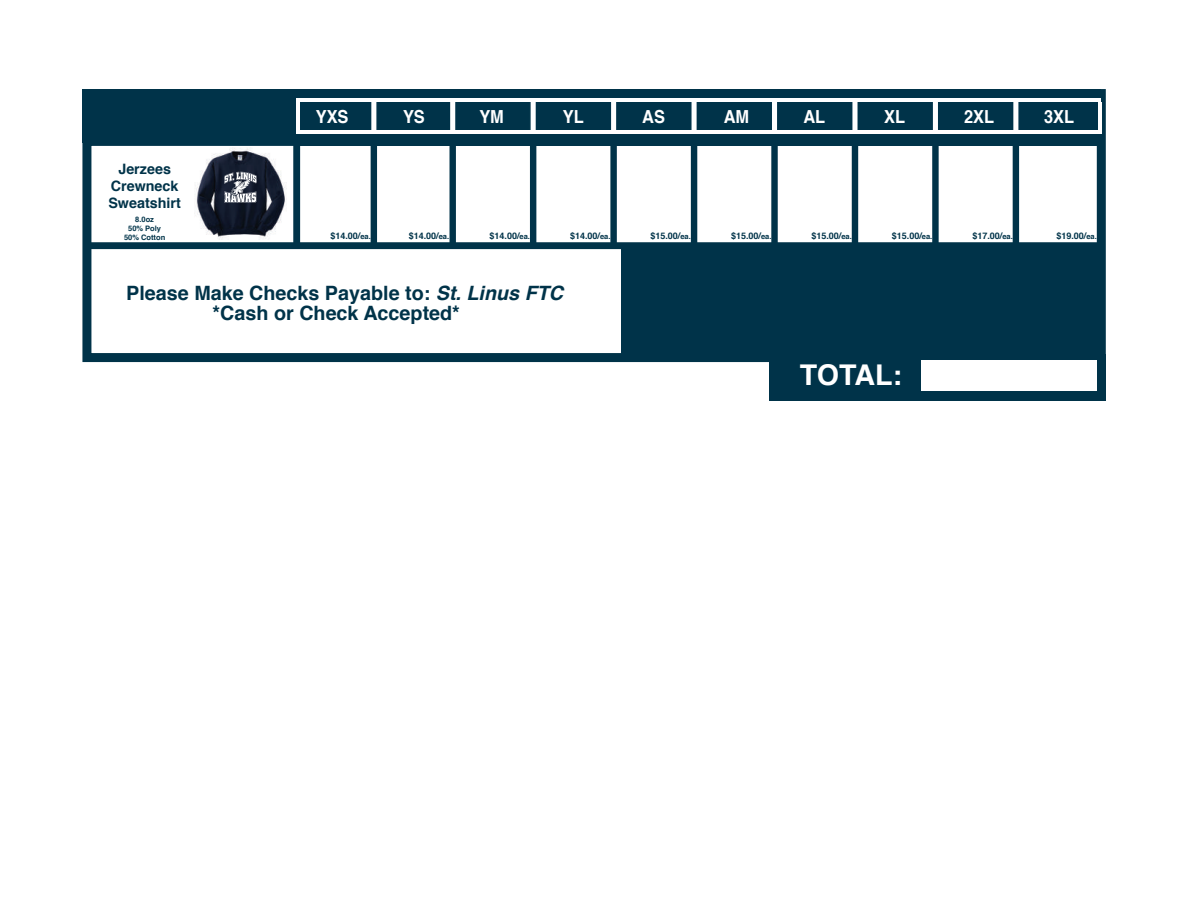
<style>
.page{position:relative;width:1188px;height:918px;background:#fff}
.page>*{position:absolute;margin:0;border:0;box-sizing:border-box;transform-origin:0 0}
.t1{font:700 28.65px "Helvetica";letter-spacing:-.01em;color:#fff}
.t2{font:700 19.8px "Helvetica";color:#003349}
.t3{font:700 18px "Helvetica";color:#fff;scale:.91 1}
.t4{font:700 14.4px/17.2px "Helvetica";color:#003349;text-align:center}
.t5{font:700 9px "Helvetica";color:#003349}
.t6{font:700 7.5px/9px "Helvetica";color:#003349;text-align:center}
.s1{font-size:7.5px}
.s2{font-style:italic}
</style>
<div class="page">
<svg style="left:82px;top:89px;width:1024px;height:278px"></svg>
<div style="left:296px;top:89px;width:805px;height:57px;background:#003349"></div>
<svg style="left:371px;top:102px;width:6px;height:28px"></svg>
<svg style="left:450px;top:102px;width:6px;height:28px"></svg>
<svg style="left:530px;top:102px;width:6px;height:28px"></svg>
<svg style="left:611px;top:102px;width:6px;height:28px"></svg>
<svg style="left:691px;top:102px;width:6px;height:28px"></svg>
<div style="left:770px;top:99px;width:9px;height:33px;background:#fff;border:2px solid #003349"></div>
<svg style="left:852px;top:102px;width:6px;height:28px"></svg>
<svg style="left:932px;top:102px;width:6px;height:28px"></svg>
<svg style="left:1013px;top:102px;width:6px;height:28px"></svg>
<svg style="left:88px;top:242px;width:1010px;height:7px;fill:#003349"></svg>
<div style="left:293px;top:138px;width:7px;height:109px;background:#003349;border:3px solid #003349"></div>
<hr style="left:298px;top:98px;width:803px;height:4px;background:#fff">
<hr style="left:298px;top:130px;width:803px;height:4px;background:#fff">
<div style="left:450px;top:138px;width:6px;height:109px;background:#003349;border:3px solid #003349"></div>
<div style="left:371px;top:138px;width:6px;height:109px;background:#003349"></div>
<hr style="left:296px;top:98px;width:4px;height:36px;background:#fff">
<hr style="left:1098px;top:102px;width:3px;height:32px;background:#fff">
<div style="left:530px;top:138px;width:6px;height:109px;background:#003349"></div>
<svg style="left:610px;top:146px;width:7px;height:101px"></svg>
<div style="left:691px;top:138px;width:6px;height:109px;background:#003349"></div>
<svg style="left:771px;top:146px;width:7px;height:101px"></svg>
<div style="left:852px;top:138px;width:6px;height:109px;background:#003349"></div>
<svg style="left:932px;top:146px;width:7px;height:101px"></svg>
<div style="left:1013px;top:138px;width:6px;height:109px;background:#003349"></div>
<div style="left:770px;top:354px;width:336px;height:47px;background:#003349"></div>
<div style="left:922px;top:360px;width:175px;height:31px;background:#fff"></div>
<div style="left:621px;top:248px;width:480px;height:106px;background:#003349"></div>
<img style="left:195px;top:148px;width:91px;height:91px">
<svg style="left:224px;top:172px;width:33px;height:31px"></svg>
<h3 class="t4" style="left:108px;top:161px;width:74px">Jerzees<br>Crewneck<br>Sweatshirt</h3>
<p class="t6" style="left:124px;top:215px;width:43px">8.0oz<br>50% Poly<br>50% Cotton</p>
<h3 class="t3" style="left:316px;top:109px;width:38px">YXS</h3>
<h3 class="t3" style="left:403px;top:109px;width:26px">YS</h3>
<h3 class="t3" style="left:479px;top:109px;width:29px">YM</h3>
<h3 class="t3" style="left:563px;top:109px;width:25px">YL</h3>
<h3 class="t3" style="left:642px;top:109px;width:27px">AS</h3>
<h3 class="t3" style="left:724px;top:109px;width:30px">AM</h3>
<h3 class="t3" style="left:803px;top:109px;width:26px">AL</h3>
<h3 class="t3" style="left:884px;top:109px;width:25px">XL</h3>
<h3 class="t3" style="left:964px;top:109px;width:35px">2XL</h3>
<h3 class="t3" style="left:1044px;top:109px;width:35px">3XL</h3>
<p class="t5" style="left:330px;top:232px;width:42px">$14.00/<span class="s1">ea.</span></p>
<p class="t5" style="left:409px;top:232px;width:42px">$14.00/<span class="s1">ea.</span></p>
<p class="t5" style="left:490px;top:232px;width:42px">$14.00/<span class="s1">ea.</span></p>
<p class="t5" style="left:570px;top:232px;width:42px">$14.00/<span class="s1">ea.</span></p>
<p class="t5" style="left:650px;top:232px;width:42px">$15.00/<span class="s1">ea.</span></p>
<p class="t5" style="left:731px;top:232px;width:42px">$15.00/<span class="s1">ea.</span></p>
<p class="t5" style="left:811px;top:232px;width:42px">$15.00/<span class="s1">ea.</span></p>
<p class="t5" style="left:892px;top:232px;width:42px">$15.00/<span class="s1">ea.</span></p>
<p class="t5" style="left:972px;top:232px;width:42px">$17.00/<span class="s1">ea.</span></p>
<p class="t5" style="left:1056px;top:232px;width:42px">$19.00/<span class="s1">ea.</span></p>
<h2 class="t2" style="left:126px;top:285px;width:438px">Please Make Checks Payable to: <span class="s2">St. Linus FTC</span></h2>
<h2 class="t2" style="left:213px;top:304px;width:249px">*Cash or Check Accepted*</h2>
<h1 class="t1" style="left:800px;top:363px;width:104px">TOTAL:</h1>
</div>
